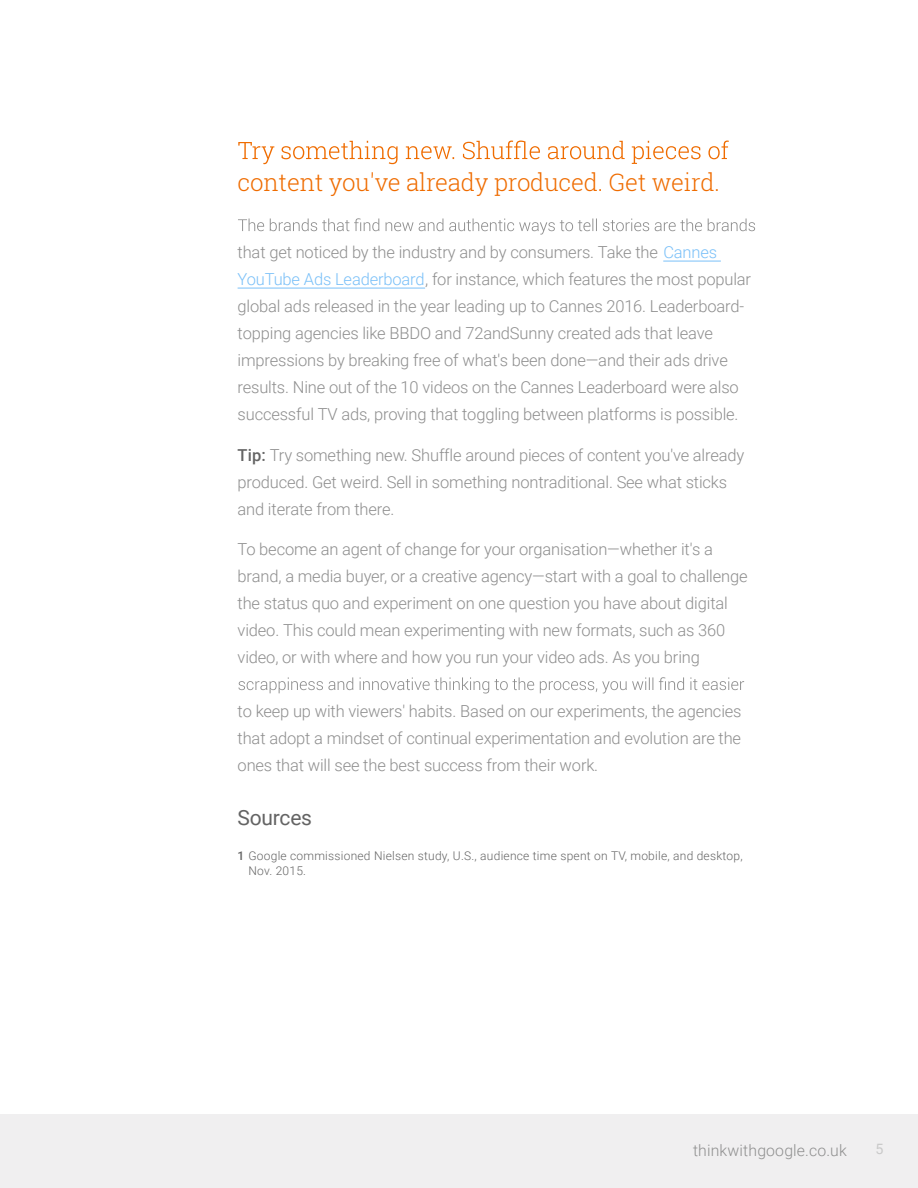
<style>
.page{position:relative;width:918px;height:1188px;background:#fff}
.page>*{position:absolute;margin:0;border:0;box-sizing:border-box;transform-origin:0 0}
.t1{font:300 24px "Roboto Slab";letter-spacing:-.01em;color:#ef6c00}
.t2{font:21px "Roboto";letter-spacing:-.01em;color:#646464}
.t3{font:300 16.5px/27px "Roboto";letter-spacing:-.01em;color:#8e8e8e}
.t4{font:300 15.75px "Roboto";letter-spacing:.01em;color:#8f8f8f}
.t5{font:14.25px "Roboto";color:#c9c9c9}
.t6{font:300 12px/15px "Roboto";letter-spacing:.02em;color:#656565}
.s1{color:#7ac0f8}
.s2{font-weight:500;color:#656565}
.s3{font-weight:500}
</style>
<div class="page">
<div style="left:0;top:1114px;width:918px;height:74px;background:#f0eff0"></div>
<hr style="left:663px;top:261px;width:58px;height:1px;background:#7ac0f8">
<hr style="left:238px;top:288px;width:187px;height:1px;background:#7ac0f8">
<svg style="left:238px;top:141px;width:491px;height:23px"></svg>
<svg style="left:238px;top:218px;width:517px;height:17px"></svg>
<svg style="left:238px;top:677px;width:506px;height:17px"></svg>
<h1 class="t1" style="left:238px;top:165px;width:484px">content you've already produced. Get weird.</h1>
<p class="t3" style="left:238px;top:238px;width:515px">that get noticed by the industry and by consumers. Take the <span class="s1">Cannes YouTube Ads Leaderboard</span>, for instance, which features the most popular global ads released in the year leading up to Cannes 2016. Leaderboard&shy;topping agencies like BBDO and 72andSunny created ads that leave impressions by breaking free of what's been done—and their ads drive results. Nine out of the 10 videos on the Cannes Leaderboard were also successful TV ads, proving that toggling between platforms is possible.</p>
<p class="t3" style="left:238px;top:441px;width:508px"><span class="s2">Tip:</span> Try something new. Shuffle around pieces of content you've already produced. Get weird. Sell in something nontraditional. See what sticks and iterate from there.</p>
<p class="t3" style="left:238px;top:535px;width:512px">To become an agent of change for your organisation—whether it's a brand, a media buyer, or a creative agency—start with a goal to challenge the status quo and experiment on one question you have about digital video. This could mean experimenting with new formats, such as 360 video, or with where and how you run your video ads. As you bring</p>
<p class="t3" style="left:238px;top:697px;width:505px;text-align:justify">to keep up with viewers' habits. Based on our experiments, the agencies that adopt a mindset of continual experimentation and evolution are the ones that will see the best success from their work.</p>
<p class="t2" style="left:238px;top:803px;width:76px">Sources</p>
<p class="t6" style="left:249px;top:848px;width:496px;text-indent:-11px"><span class="s3">1</span> Google commissioned Nielsen study, U.S., audience time spent on TV, mobile, and desktop,<br>Nov. 2015.</p>
<p class="t4" style="left:693px;top:1140px;width:155px">thinkwithgoogle.co.uk</p>
<p class="t5" style="left:876px;top:1139px;width:10px">5</p>
</div>
